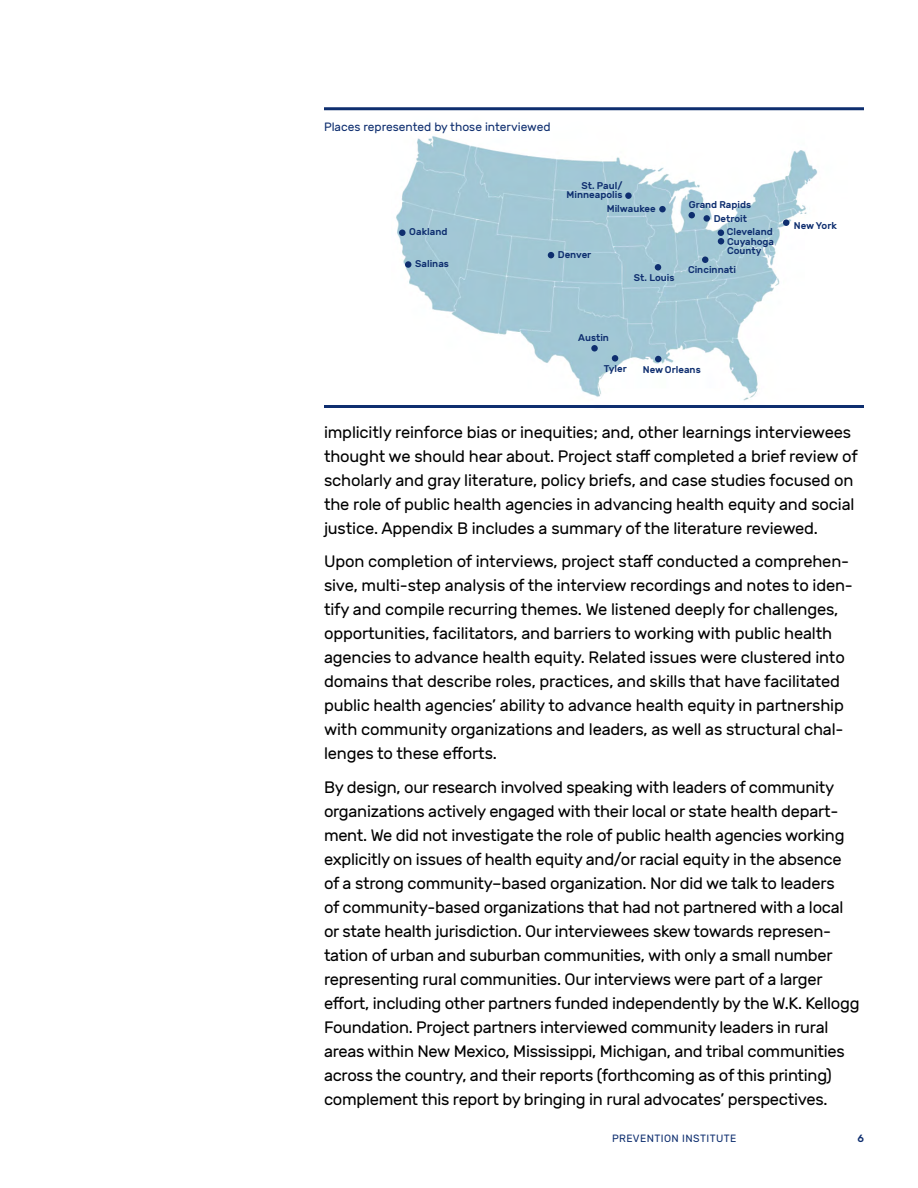
<style>
.page{position:relative;width:918px;height:1188px;background:#fff}
.page>*{position:absolute;margin:0;border:0;box-sizing:border-box;transform-origin:0 0}
.t1{font:16.5px/24px "Rubik";letter-spacing:-.015em;color:#000}
.t2{font:12px "Rubik";color:#0e2e6f}
.t3{font:10.5px "Rubik";letter-spacing:.04em;color:#0e2e6f}
.t4{font:500 10.5px "Rubik";color:#0e2e6f}
.t5{font:500 9.75px/9px "Rubik";color:#0e2e6f}
</style>
<div class="page">
<img style="left:396px;top:136px;width:422px;height:265px">
<hr style="left:324px;top:107px;width:540px;height:3px;background:#0e2e6f">
<hr style="left:324px;top:405px;width:540px;height:3px;background:#0e2e6f">
<div style="left:702px;top:256px;width:6px;height:7px;background:#0e2e6f;border-radius:50%"></div>
<div style="left:655px;top:264px;width:6px;height:7px;background:#0e2e6f;border-radius:50%"></div>
<svg style="left:655px;top:356px;width:6px;height:6px"></svg>
<div style="left:612px;top:355px;width:6px;height:7px;background:#0e2e6f;border-radius:50%"></div>
<svg style="left:718px;top:238px;width:6px;height:6px"></svg>
<div style="left:718px;top:229px;width:6px;height:7px;background:#0e2e6f;border-radius:50%"></div>
<div style="left:704px;top:215px;width:6px;height:7px;background:#0e2e6f;border-radius:50%"></div>
<svg style="left:548px;top:252px;width:6px;height:6px"></svg>
<svg style="left:689px;top:212px;width:6px;height:6px"></svg>
<div style="left:659px;top:206px;width:7px;height:6px;background:#0e2e6f;border-radius:50%"></div>
<div style="left:783px;top:219px;width:6px;height:7px;background:#0e2e6f;border-radius:50%"></div>
<div style="left:625px;top:192px;width:7px;height:7px;background:#0e2e6f;border-radius:50%"></div>
<div style="left:405px;top:261px;width:6px;height:7px;background:#0e2e6f;border-radius:50%"></div>
<div style="left:399px;top:229px;width:7px;height:7px;background:#0e2e6f;border-radius:50%"></div>
<div style="left:591px;top:345px;width:7px;height:7px;background:#0e2e6f;border-radius:50%"></div>
<p class="t2" style="left:324px;top:120px;width:228px">Places represented by those interviewed</p>
<p class="t5" style="left:409px;top:228px;width:40px">Oakland</p>
<p class="t5" style="left:415px;top:259px;width:35px">Salinas</p>
<p class="t5" style="left:567px;top:181px;width:57px;text-align:right">St. Paul/<br>Minneapolis</p>
<p class="t5" style="left:607px;top:205px;width:50px">Milwaukee</p>
<p class="t5" style="left:689px;top:201px;width:64px">Grand Rapids</p>
<p class="t5" style="left:714px;top:215px;width:35px">Detroit</p>
<p class="t5" style="left:558px;top:251px;width:35px">Denver</p>
<p class="t5" style="left:634px;top:273px;width:42px">St. Louis</p>
<p class="t5" style="left:727px;top:228px;width:48px">Cleveland</p>
<p class="t5" style="left:727px;top:237px;width:49px">Cuyahoga<br>County</p>
<p class="t5" style="left:688px;top:266px;width:50px">Cincinnati</p>
<p class="t5" style="left:794px;top:221px;width:45px">New York</p>
<p class="t5" style="left:578px;top:333px;width:32px">Austin</p>
<p class="t5" style="left:604px;top:364px;width:25px">Tyler</p>
<p class="t5" style="left:643px;top:365px;width:59px">New Orleans</p>
<p class="t1" style="left:324px;top:420px;width:535px">implicitly reinforce bias or inequities; and, other learnings interviewees thought we should hear about. Project staff completed a brief review of scholarly and gray literature, policy briefs, and case studies focused on the role of public health agencies in advancing health equity and social justice. Appendix B includes a summary of the literature reviewed.</p>
<p class="t1" style="left:324px;top:550px;width:530px">Upon completion of interviews, project staff conducted a comprehen&shy;sive, multi-step analysis of the interview recordings and notes to iden&shy;tify and compile recurring themes. We listened deeply for challenges, opportunities, facilitators, and barriers to working with public health agencies to advance health equity. Related issues were clustered into domains that describe roles, practices, and skills that have facilitated public health agencies’ ability to advance health equity in partnership with community organizations and leaders, as well as structural chal&shy;lenges to these efforts.</p>
<p class="t1" style="left:324px;top:776px;width:537px">By design, our research involved speaking with leaders of community organizations actively engaged with their local or state health depart&shy;ment. We did not investigate the role of public health agencies working explicitly on issues of health equity and/or racial equity in the absence of a strong community–based organization. Nor did we talk to leaders<br>of community-based organizations that had not partnered with a local or state health jurisdiction. Our interviewees skew towards represen&shy;tation of urban and suburban communities, with only a small number representing rural communities. Our interviews were part of a larger effort, including other partners funded independently by the W.K. Kellogg Foundation. Project partners interviewed community leaders in rural areas within New Mexico, Mississippi, Michigan, and tribal communities across the country, and their reports (forthcoming as of this printing) complement this report by bringing in rural advocates’ perspectives.</p>
<p class="t3" style="left:612px;top:1132px;width:126px">PREVENTION INSTITUTE</p>
<p class="t4" style="left:857px;top:1132px;width:8px">6</p>
</div>
